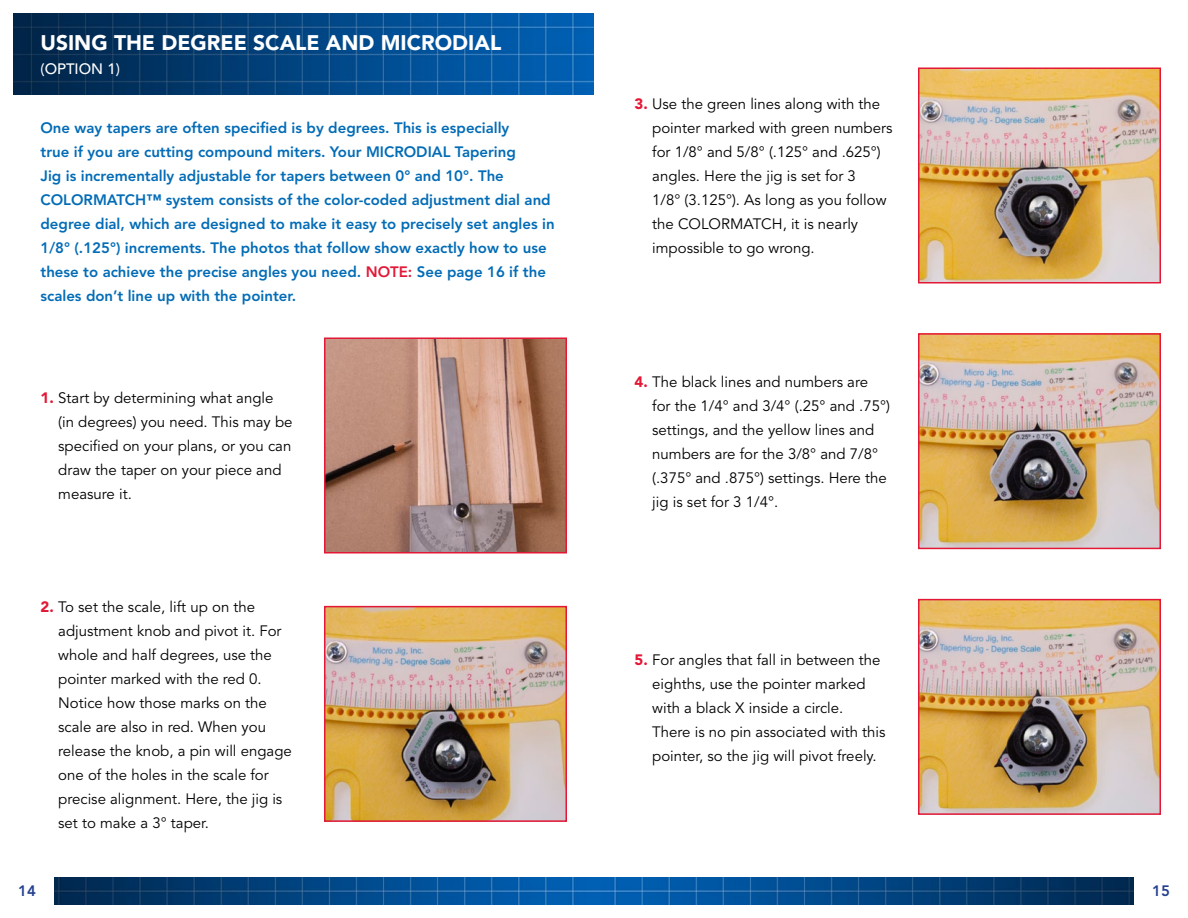
<style>
.page{position:relative;width:1188px;height:918px;background:#fff}
.page>*{position:absolute;margin:0;border:0;box-sizing:border-box;transform-origin:0 0}
.t1{font:900 21px "Avenir LT Std";color:#fff}
.t2{font:15px/24px "Avenir LT Std";color:#000}
.t3{font:800 15px/24px "Avenir LT Std";color:#036cb6}
.t4{font:500 15px "Avenir LT Std";color:#fff}
.t5{font:800 15px "Avenir LT Std";color:#25408f}
.s1{color:#e31837}
.s2{font-weight:900;color:#e31837}
</style>
<div class="page">
<img style="left:14px;top:14px;width:580px;height:80px">
<img style="left:327px;top:341px;width:237px;height:210px">
<div style="left:324px;top:338px;width:243px;height:216px;border:2px solid #e31837"></div>
<img style="left:327px;top:609px;width:237px;height:210px">
<div style="left:324px;top:606px;width:243px;height:216px;border:2px solid #e31837"></div>
<img style="left:921px;top:71px;width:237px;height:210px">
<div style="left:918px;top:68px;width:243px;height:216px;border:2px solid #e31837"></div>
<img style="left:921px;top:336px;width:237px;height:210px">
<div style="left:918px;top:333px;width:243px;height:216px;border:2px solid #e31837"></div>
<img style="left:921px;top:602px;width:237px;height:210px">
<div style="left:918px;top:599px;width:243px;height:216px;border:2px solid #e31837"></div>
<img style="left:54px;top:878px;width:1080px;height:26px">
<h1 class="t1" style="left:40px;top:30px;width:462px">USING THE DEGREE SCALE AND MICRODIAL</h1>
<p class="t4" style="left:40px;top:60px;width:81px">(OPTION 1)</p>
<p class="t3" style="left:40px;top:116px;width:516px">One way tapers are often specified is by degrees. This is especially<br>true if you are cutting compound miters. Your MICRODIAL Tapering<br>Jig is incrementally adjustable for tapers between 0° and 10°. The COLORMATCH™ system consists of the color-coded adjustment dial and degree dial, which are designed to make it easy to precisely set angles in 1/8° (.125°) increments. The photos that follow show exactly how to use these to achieve the precise angles you need. <span class="s1">NOTE:</span> See page 16 if the scales don’t line up with the pointer.</p>
<p class="t2" style="left:58px;top:386px;width:236px;text-indent:-18px"><span class="s2">1.</span> Start by determining what angle (in degrees) you need. This may be specified on your plans, or you can draw the taper on your piece and measure it.</p>
<p class="t2" style="left:58px;top:595px;width:235px;text-indent:-18px"><span class="s2">2.</span> To set the scale, lift up on the adjustment knob and pivot it. For whole and half degrees, use the pointer marked with the red 0.<br>Notice how those marks on the scale are also in red. When you release the knob, a pin will engage one of the holes in the scale for precise alignment. Here, the jig is set to make a 3° taper.</p>
<p class="t5" style="left:18px;top:882px;width:19px">14</p>
<p class="t2" style="left:652px;top:92px;width:242px;text-indent:-18px"><span class="s2">3.</span> Use the green lines along with the pointer marked with green numbers for 1/8° and 5/8° (. 125° and .625°) angles. Here the jig is set for 3<br>1/8° (3. 125°). As long as you follow the COLORMATCH, it is nearly impossible to go wrong.</p>
<p class="t2" style="left:652px;top:370px;width:239px;text-indent:-18px"><span class="s2">4.</span> The black lines and numbers are for the 1/4° and 3/4° (.25° and .75°) settings, and the yellow lines and numbers are for the 3/8° and 7/8° (.375° and .875°) settings. Here the jig is set for 3 1/4°.</p>
<p class="t2" style="left:652px;top:648px;width:235px;text-indent:-18px"><span class="s2">5.</span> For angles that fall in between the eighths, use the pointer marked with a black X inside a circle.<br>There is no pin associated with this pointer, so the jig will pivot freely.</p>
<p class="t5" style="left:1152px;top:882px;width:19px">15</p>
</div>
